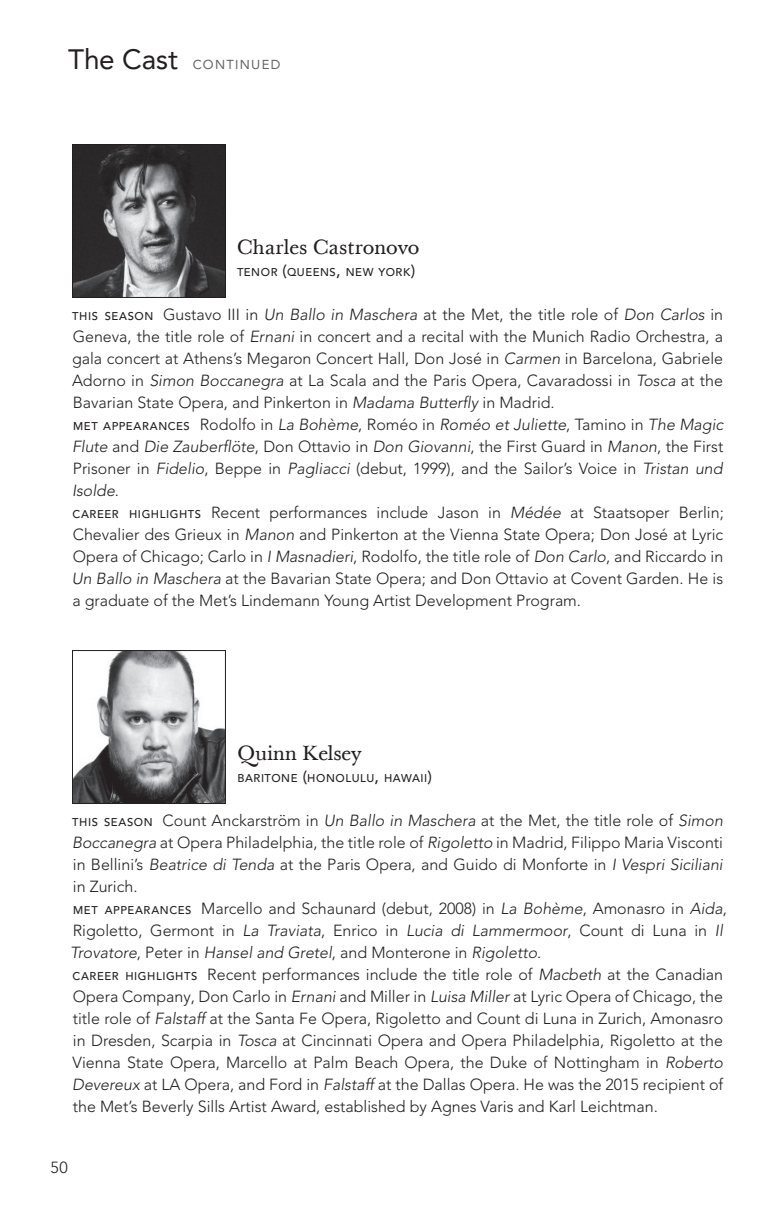
<style>
.page{position:relative;width:774px;height:1224px;background:#fff}
.page>*{position:absolute;margin:0;border:0;box-sizing:border-box;transform-origin:0 0}
.t1{font:20px "Baskerville Ten";letter-spacing:-.005em;color:#231f20}
.t2{font:300 16px/22px "Avenir LT Pro";color:#231f20}
.t3{font:13px "Avenir LT Pro";letter-spacing:.1em;color:#636366}
.t4{font:500 11.2px "Avenir LT Pro";letter-spacing:.05em;color:#231f20}
.s1{font-size:28px;color:#231f20}
.s2{font-size:16px}
.s3{font-weight:500;font-size:11.2px}
.s4{font-style:italic}
</style>
<div class="page">
<img style="left:74px;top:146px;width:150px;height:150px">
<div style="left:72px;top:144px;width:154px;height:154px;border:1px solid #231f20"></div>
<img style="left:74px;top:652px;width:150px;height:150px">
<div style="left:72px;top:650px;width:154px;height:154px;border:1px solid #231f20"></div>
<p class="t3" style="left:68px;top:57px;width:214px"><span class="s1">The Cast</span> CONTINUED</p>
<p class="t1" style="left:237px;top:235px;width:184px">Charles Castronovo</p>
<p class="t4" style="left:237px;top:265px;width:180px">TENOR <span class="s2">(</span>QUEENS<span class="s2">,</span> NEW YORK<span class="s2">)</span></p>
<p class="t2" style="left:72px;top:304px;width:653px"><span class="s3">THIS SEASON</span> Gustavo III in <span class="s4">Un Ballo in Maschera</span> at the Met, the title role of <span class="s4">Don Carlos</span> in Geneva, the title role of <span class="s4">Ernani</span> in concert and a recital with the Munich Radio Orchestra, a gala concert at Athens’s Megaron Concert Hall, Don José in <span class="s4">Carmen</span> in Barcelona, Gabriele Adorno in <span class="s4">Simon Boccanegra</span> at La Scala and the Paris Opera, Cavaradossi in <span class="s4">Tosca</span> at the Bavarian State Opera, and Pinkerton in <span class="s4">Madama Butterfly</span> in Madrid.<br><span class="s3">MET APPEARANCES</span> Rodolfo in <span class="s4">La Bohème</span>, Roméo in <span class="s4">Roméo et Juliette</span>, Tamino in <span class="s4">The Magic Flute</span> and <span class="s4">Die Zauberflöte</span>, Don Ottavio in <span class="s4">Don Giovanni</span>, the First Guard in <span class="s4">Manon</span>, the First Prisoner in <span class="s4">Fidelio</span>, Beppe in <span class="s4">Pagliacci</span> (debut, 1999), and the Sailor’s Voice in <span class="s4">Tristan und Isolde</span>.<br><span class="s3">CAREER HIGHLIGHTS</span> Recent performances include Jason in <span class="s4">Médée</span> at Staatsoper Berlin; Chevalier des Grieux in <span class="s4">Manon</span> and Pinkerton at the Vienna State Opera; Don José at Lyric Opera of Chicago; Carlo in <span class="s4">I Masnadieri</span>, Rodolfo, the title role of <span class="s4">Don Carlo</span>, and Riccardo in <span class="s4">Un Ballo in Maschera</span> at the Bavarian State Opera; and Don Ottavio at Covent Garden. He is a graduate of the Met’s Lindemann Young Artist Development Program.</p>
<p class="t1" style="left:238px;top:741px;width:126px">Quinn Kelsey</p>
<p class="t4" style="left:238px;top:771px;width:196px">BARITONE <span class="s2">(</span>HONOLULU<span class="s2">,</span> HAWAII<span class="s2">)</span></p>
<p class="t2" style="left:70px;top:810px;width:658px"><span class="s3">THIS SEASON</span> Count Anckarström in <span class="s4">Un Ballo in Maschera</span> at the Met, the title role of <span class="s4">Simon Boccanegra</span> at Opera Philadelphia, the title role of <span class="s4">Rigoletto</span> in Madrid, Filippo Maria Visconti in Bellini’s <span class="s4">Beatrice di Tenda</span> at the Paris Opera, and Guido di Monforte in <span class="s4">I Vespri Siciliani </span>in Zurich.<br><span class="s3">MET APPEARANCES</span> Marcello and Schaunard (debut, 2008) in <span class="s4">La Bohème</span>, Amonasro in <span class="s4">Aida</span>, Rigoletto, Germont in <span class="s4">La Traviata</span>, Enrico in <span class="s4">Lucia di Lammermoor</span>, Count di Luna in <span class="s4">Il Trovatore</span>, Peter in <span class="s4">Hansel and Gretel</span>, and Monterone in <span class="s4">Rigoletto</span>.<br><span class="s3">CAREER HIGHLIGHTS</span> Recent performances include the title role of <span class="s4">Macbeth</span> at the Canadian Opera Company, Don Carlo in <span class="s4">Ernani</span> and Miller in <span class="s4">Luisa Miller</span> at Lyric Opera of Chicago, the title role of <span class="s4">Falstaff</span> at the Santa Fe Opera, Rigoletto and Count di Luna in Zurich, Amonasro in Dresden, Scarpia in <span class="s4">Tosca</span> at Cincinnati Opera and Opera Philadelphia, Rigoletto at the Vienna State Opera, Marcello at Palm Beach Opera, the Duke of Nottingham in <span class="s4">Roberto Devereux</span> at LA Opera, and Ford in <span class="s4">Falstaff</span> at the Dallas Opera. He was the 2015 recipient of the Met’s Beverly Sills Artist Award, established by Agnes Varis and Karl Leichtman.</p>
<p class="t2" style="left:51px;top:1156px;width:19px">50</p>
</div>
